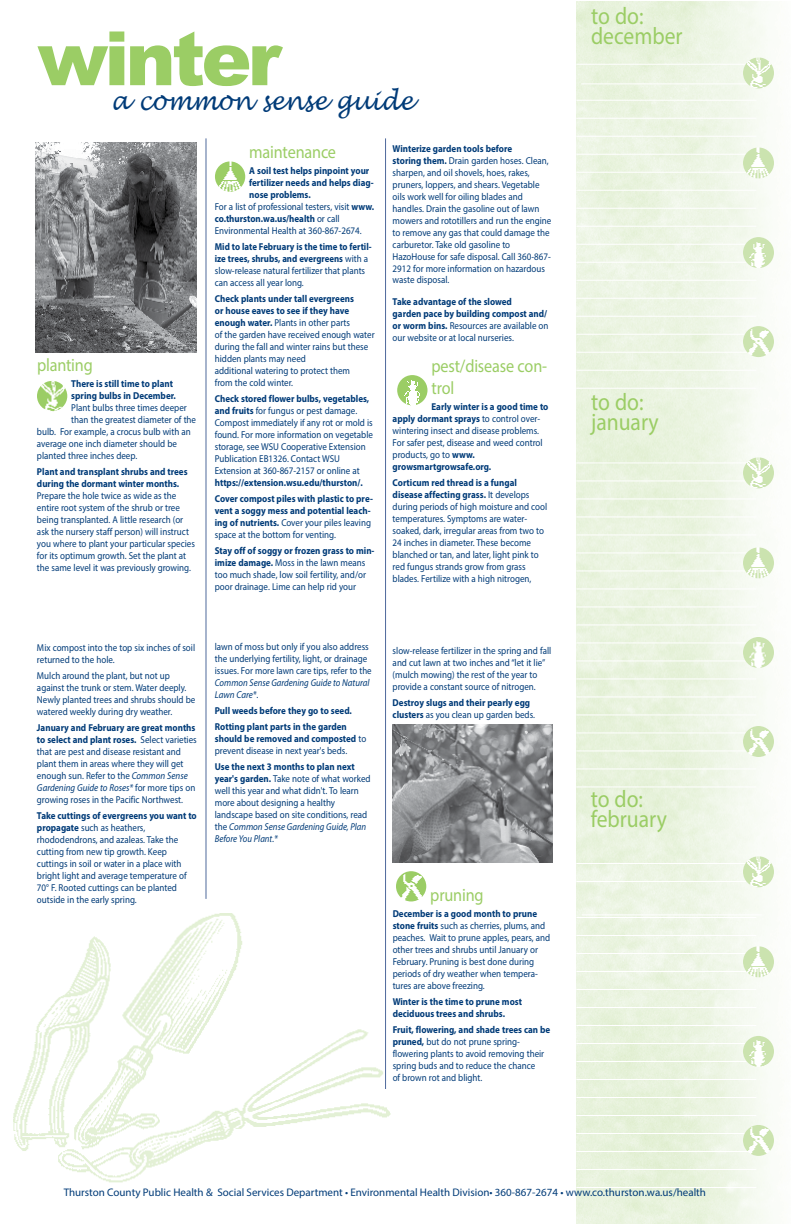
<style>
.page{position:relative;width:792px;height:1224px;background:#fff}
.page>*{position:absolute;margin:0;border:0;box-sizing:border-box;transform-origin:0 0}
.t1{font:900 75px "Arial";letter-spacing:-.05em;color:#9bcd65}
.t2{font:italic 26px "Lucida Handwriting";color:#003b78;scale:.9 1}
.t3{font:24px/20px "Myriad Pro";color:#9bcd65;scale:.9 1}
.t4{font:18px/21.6px "Myriad Pro";letter-spacing:-.01em;color:#9bcd65;scale:.9 1}
.t5{font:11px "Myriad Pro";color:#003b78}
.t6{font:10px/12px "Myriad Pro";color:#003b78;scale:.9 1}
.t7{font:700 10px/12px "Myriad Pro";color:#003b78;scale:.9 1}
.t8{font:italic 10px/12px "Myriad Pro";color:#003b78;scale:.88 1}
.s1{font-weight:700}
.s2{font-weight:400}
.s3{font-style:italic}
</style>
<div class="page">
<img style="left:14px;top:913px;width:377px;height:270px">
<img style="left:743px;top:57px;width:31px;height:31px;border-radius:15px">
<img style="left:743px;top:147px;width:31px;height:31px;border-radius:15px">
<img style="left:743px;top:237px;width:31px;height:31px;border-radius:15px">
<img style="left:743px;top:326px;width:31px;height:31px;border-radius:15px">
<svg style="left:392px;top:730px;width:1px;height:117px"></svg>
<img style="left:37px;top:381px;width:30px;height:30px;border-radius:15px">
<img style="left:215px;top:161px;width:30px;height:31px;border-radius:15px">
<img style="left:397px;top:375px;width:31px;height:30px;border-radius:15px">
<img style="left:396px;top:871px;width:30px;height:30px;border-radius:15px">
<img style="left:743px;top:457px;width:31px;height:31px;border-radius:15px">
<img style="left:743px;top:547px;width:31px;height:31px;border-radius:15px">
<img style="left:743px;top:637px;width:31px;height:31px;border-radius:15px">
<img style="left:743px;top:726px;width:31px;height:31px;border-radius:15px">
<img style="left:743px;top:856px;width:31px;height:31px;border-radius:15px">
<img style="left:743px;top:946px;width:31px;height:31px;border-radius:15px">
<img style="left:743px;top:1036px;width:31px;height:31px;border-radius:15px">
<img style="left:743px;top:1125px;width:31px;height:31px;border-radius:15px">
<hr style="left:206px;top:138px;width:1px;height:761px;background:#4f699c">
<hr style="left:385px;top:138px;width:1px;height:951px;background:#4f699c">
<img style="left:393px;top:724px;width:159px;height:139px">
<img style="left:36px;top:143px;width:161px;height:209px">
<h1 class="t1" style="left:37px;top:4px;width:245px">winter</h1>
<h2 class="t2" style="left:111px;top:85px;width:337px">a common sense guide</h2>
<h3 class="t4" style="left:37px;top:354px;width:64px">planting</h3>
<p class="t7" style="left:71px;top:377px;width:118px">There is still time to plant spring bulbs in December.</p>
<p class="t6" style="left:71px;top:401px;width:130px">Plant bulbs three times deeper</p>
<p class="t6" style="left:71px;top:413px;width:140px">than the greatest diameter of the</p>
<p class="t6" style="left:37px;top:425px;width:172px">bulb. For example, a crocus bulb with an</p>
<p class="t6" style="left:37px;top:437px;width:157px">average one inch diameter should be</p>
<p class="t6" style="left:37px;top:449px;width:113px">planted three inches deep.</p>
<p class="t7" style="left:37px;top:465px;width:169px">Plant and transplant shrubs and trees during the dormant winter months.</p>
<p class="t6" style="left:37px;top:489px;width:177px">Prepare the hole twice as wide as the entire root system of the shrub or tree being transplanted. A little research (or ask the nursery staff person) will instruct you where to plant your particular species for its optimum growth. Set the plant at the same level it was previously growing.</p>
<h3 class="t4" style="left:249px;top:141px;width:98px">maintenance</h3>
<p class="t7" style="left:249px;top:164px;width:135px">A soil test helps pinpoint your</p>
<p class="t7" style="left:249px;top:176px;width:140px">fertilizer needs and helps diag-</p>
<p class="t7" style="left:249px;top:188px;width:70px">nose problems.</p>
<p class="t6" style="left:215px;top:200px;width:179px">For a list of professional testers, visit <span class="s1">www.</span></p>
<p class="t7" style="left:215px;top:212px;width:140px">co.thurston.wa.us/health <span class="s2">or call</span></p>
<p class="t6" style="left:215px;top:224px;width:165px">Environmental Health at 360-867-2674.</p>
<p class="t6" style="left:215px;top:240px;width:176px"><span class="s1">Mid to late February is the time to fertil&shy;ize trees, shrubs, and evergreens</span> with a slow-release natural fertilizer that plants can access all year long.</p>
<p class="t6" style="left:215px;top:292px;width:179px"><span class="s1">Check plants under tall evergreens<br>or house eaves to see if they have enough water.</span> Plants in other parts<br>of the garden have received enough water during the fall and winter rains but these hidden plants may need<br>additional watering to protect them<br>from the cold winter.</p>
<p class="t6" style="left:215px;top:392px;width:177px"><span class="s1">Check stored flower bulbs, vegetables, and fruits</span> for fungus or pest damage.<br>Compost immediately if any rot or mold is found. For more information on vegetable storage, see WSU Cooperative Extension Publication EB1326. Contact WSU Extension at 360-867-2157 or online at</p>
<p class="t7" style="left:215px;top:474px;width:177px;line-height:16px">https://extension.wsu.edu/thurston/.<br>Cover compost piles with plastic to pre-</p>
<p class="t6" style="left:215px;top:504px;width:175px;text-align:justify"><span class="s1">vent a soggy mess and potential leach&shy;ing of nutrients.</span> Cover your piles leaving space at the bottom for venting.</p>
<p class="t6" style="left:215px;top:544px;width:179px"><span class="s1">Stay off of soggy or frozen grass to min&shy;imize damage.</span> Moss in the lawn means too much shade, low soil fertility, and/or poor drainage. Lime can help rid your</p>
<p class="t6" style="left:393px;top:142px;width:178px"><span class="s1">Winterize garden tools before<br>storing them.</span> Drain garden hoses. Clean, sharpen, and oil shovels, hoes, rakes, pruners, loppers, and shears. Vegetable oils work well for oiling blades and handles. Drain the gasoline out of lawn mowers and rototillers and run the engine to remove any gas that could damage the carburetor. Take old gasoline to HazoHouse for safe disposal. Call 360-867- 2912 for more information on hazardous</p>
<p class="t6" style="left:393px;top:273px;width:64px">waste disposal.</p>
<p class="t7" style="left:393px;top:295px;width:175px">Take advantage of the slowed<br>garden pace by building compost and/ or worm bins. <span class="s2">Resources are available on our website or at local nurseries.</span></p>
<h3 class="t4" style="left:432px;top:355px;width:130px">pest/disease con&shy;trol</h3>
<p class="t6" style="left:393px;top:400px;width:175px;text-indent:39px"><span class="s1">Early winter is a good time to apply dormant sprays</span> to control over&shy;wintering insect and disease problems.<br>For safer pest, disease and weed control products, go to <span class="s1">www. growsmartgrowsafe.org.</span></p>
<p class="t6" style="left:393px;top:477px;width:173px"><span class="s1">Corticum red thread is a fungal disease affecting grass.</span> It develops during periods of high moisture and cool temperatures. Symptoms are water&shy;soaked, dark, irregular areas from two to 24 inches in diameter. These become blanched or tan, and later, light pink to red fungus strands grow from grass blades. Fertilize with a high nitrogen,</p>
<p class="t6" style="left:37px;top:641px;width:177px">Mix compost into the top six inches of soil returned to the hole.</p>
<p class="t6" style="left:37px;top:669px;width:177px">Mulch around the plant, but not up against the trunk or stem. Water deeply.<br>Newly planted trees and shrubs should be watered weekly during dry weather.</p>
<p class="t6" style="left:37px;top:721px;width:179px"><span class="s1">January and February are great months to select and plant roses.</span> Select varieties that are pest and disease resistant and plant them in areas where they will get enough sun. Refer to the <span class="s3">Common Sense Gardening Guide to Roses*</span> for more tips on growing roses in the Pacific Northwest.</p>
<p class="t6" style="left:37px;top:809px;width:179px"><span class="s1">Take cuttings of evergreens you want to propagate</span> such as heathers, rhododendrons, and azaleas. Take the cutting from new tip growth. Keep cuttings in soil or water in a place with bright light and average temperature of 70° F. Rooted cuttings can be planted outside in the early spring.</p>
<p class="t6" style="left:215px;top:640px;width:176px">lawn of moss but only if you also address the underlying fertility, light, or drainage issues. For more lawn care tips, refer to the</p>
<p class="t8" style="left:215px;top:676px;width:177px">Common Sense Gardening Guide to Natural<br>Lawn Care*.</p>
<p class="t7" style="left:215px;top:702px;width:154px;line-height:16px">Pull weeds before they go to seed.<br>Rotting plant parts in the garden</p>
<p class="t6" style="left:215px;top:732px;width:170px"><span class="s1">should be removed and composted</span> to prevent disease in next year's beds.</p>
<p class="t6" style="left:215px;top:760px;width:175px"><span class="s1">Use the next 3 months to plan next year's garden.</span> Take note of what worked well this year and what didn't. To learn more about designing a healthy landscape based on site conditions, read the <span class="s3">Common Sense Gardening Guide, Plan Before You Plant.*</span></p>
<p class="t6" style="left:393px;top:645px;width:178px">slow-release fertilizer in the spring and fall and cut lawn at two inches and “let it lie” (mulch mowing) the rest of the year to provide a constant source of nitrogen.</p>
<p class="t7" style="left:393px;top:696px;width:160px">Destroy slugs and their pearly egg clusters <span class="s2">as you clean up garden beds.</span></p>
<h3 class="t4" style="left:430px;top:884px;width:61px">pruning</h3>
<p class="t6" style="left:393px;top:907px;width:177px"><span class="s1">December is a good month to prune stone fruits</span> such as cherries, plums, and peaches. Wait to prune apples, pears, and other trees and shrubs until January or February. Pruning is best done during periods of dry weather when tempera&shy;tures are above freezing.</p>
<p class="t7" style="left:393px;top:995px;width:145px">Winter is the time to prune most deciduous trees and shrubs.</p>
<p class="t6" style="left:393px;top:1023px;width:177px"><span class="s1">Fruit, flowering, and shade trees can be pruned,</span> but do not prune spring&shy;flowering plants to avoid removing their spring buds and to reduce the chance<br>of brown rot and blight.</p>
<h3 class="t3" style="left:591px;top:6px;width:103px">to do: december</h3>
<h3 class="t3" style="left:591px;top:391px;width:77px">to do: january</h3>
<h3 class="t3" style="left:591px;top:788px;width:86px">to do: february</h3>
<p class="t5" style="left:64px;top:1186px;width:644px">Thurston County Public Health &amp; Social Services Department • Environmental Health Division• 360-867-2674 • www.co.thurston.wa.us/health</p>
</div>
